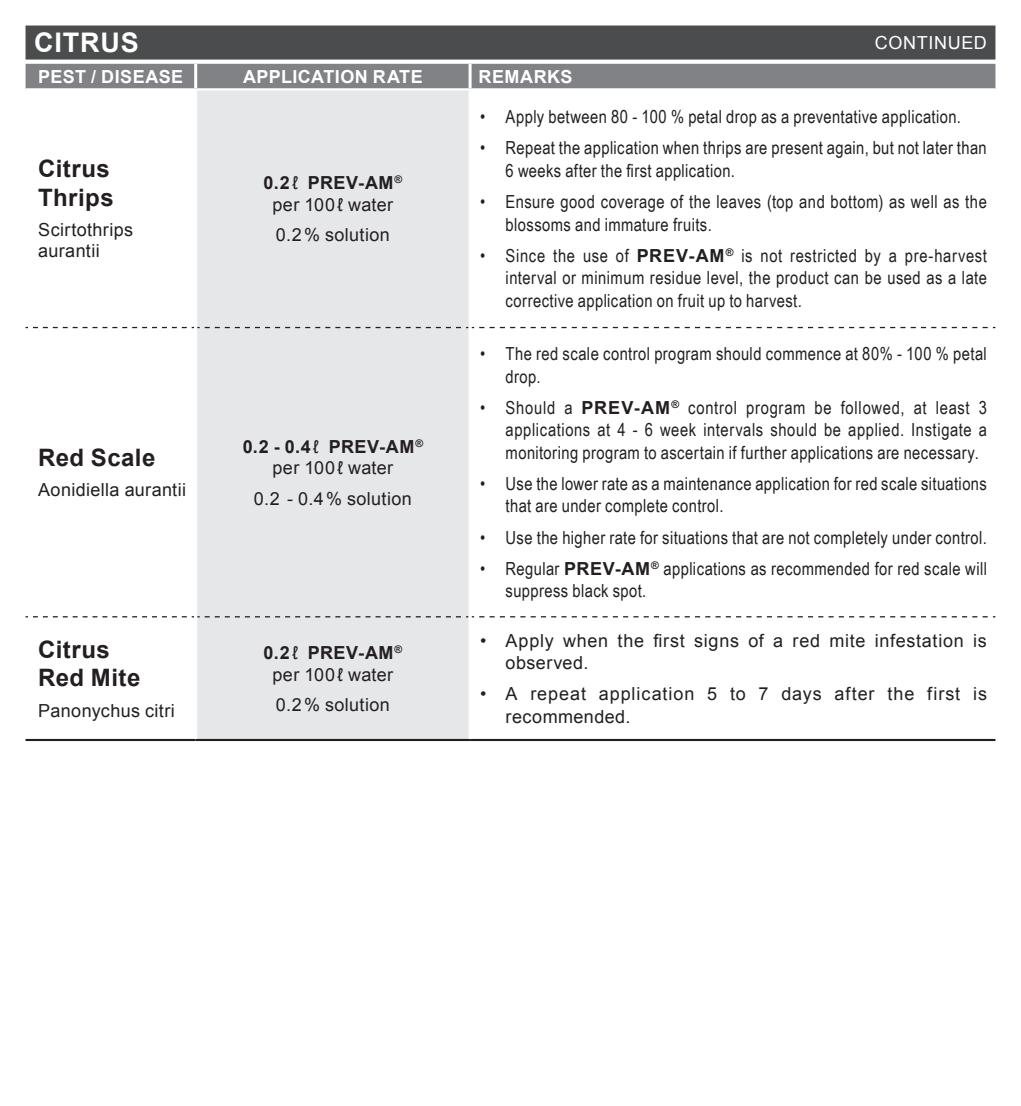
<style>
.page{position:relative;width:1021px;height:1106px;background:#fff}
.page>*{position:absolute;margin:0;border:0;box-sizing:border-box;transform-origin:0 0}
.TABLE___H1{font:700 27px "Arial";letter-spacing:.03em;color:#fff}
.TARGET_PEST{font:700 24px/28.8px "Arial";letter-spacing:.02em;color:#231f20}
.t1{font:18px/22.5px "Arial Narrow";letter-spacing:.02em;color:#231f20}
.MAIN_BODY_TEXT{font:18px/21.6px "Arial";letter-spacing:.025em;color:#231f20}
.MAIN_BODY_TEXT-2{font:18px/22.5px "Arial";letter-spacing:.05em;color:#231f20}
.MAIN_BODY_TEXT-3{font:700 18px "Arial";letter-spacing:.03em;color:#231f20}
.MAIN_BODY_TEXT-4{font:700 18px "Arial";letter-spacing:.025em;color:#fff}
.MAIN_BODY_TEXT-5{font:18px "Arial";letter-spacing:.035em;color:#fff}
.s1{font-weight:400}
.s2{font-family:"Arial";font-weight:700}
</style>
<div class="page">
<div style="left:197px;top:90px;width:271px;height:649px;background:#e6e7e9"></div>
<hr style="left:26px;top:739px;width:170px;height:2px;background:#231f20">
<hr style="left:196px;top:739px;width:274px;height:2px;background:#231f20">
<hr style="left:470px;top:739px;width:525px;height:2px;background:#231f20">
<svg style="left:26px;top:327px;width:969px;height:1px"></svg>
<svg style="left:26px;top:616px;width:969px;height:1px"></svg>
<hr style="left:194px;top:327px;width:3px;height:290px;background:#fff">
<hr style="left:468px;top:327px;width:3px;height:290px;background:#fff">
<svg style="left:26px;top:26px;width:969px;height:63px;background:#6e6f71"></svg>
<p class="TABLE___H1" style="left:34px;top:25px;width:106px">CITRUS</p>
<p class="MAIN_BODY_TEXT-5" style="left:874px;top:31px;width:114px">CONTINUED</p>
<p class="MAIN_BODY_TEXT-4" style="left:38px;top:64px;width:146px">PEST / DISEASE</p>
<p class="MAIN_BODY_TEXT-4" style="left:243px;top:64px;width:181px">APPLICATION RATE</p>
<p class="MAIN_BODY_TEXT-4" style="left:478px;top:64px;width:95px">REMARKS</p>
<p class="TARGET_PEST" style="left:38px;top:155px;width:77px">Citrus<br>Thrips</p>
<p class="MAIN_BODY_TEXT" style="left:38px;top:219px;width:96px">Scirtothrips aurantii</p>
<p class="TARGET_PEST" style="left:38px;top:444px;width:119px">Red Scale</p>
<p class="MAIN_BODY_TEXT" style="left:38px;top:479px;width:149px">Aonidiella aurantii</p>
<p class="TARGET_PEST" style="left:38px;top:635px;width:104px">Citrus<br>Red Mite</p>
<p class="MAIN_BODY_TEXT" style="left:38px;top:699px;width:138px">Panonychus citri</p>
<p class="MAIN_BODY_TEXT-3" style="left:264px;top:171px;width:140px">0.2<span class="s1">ℓ</span> PREV-AM<sup>®</sup></p>
<p class="MAIN_BODY_TEXT" style="left:272px;top:194px;width:122px">per 100ℓ water</p>
<p class="MAIN_BODY_TEXT" style="left:276px;top:224px;width:116px">0.2% solution</p>
<p class="MAIN_BODY_TEXT-3" style="left:243px;top:434px;width:182px">0.2 - 0.4<span class="s1">ℓ</span> PREV-AM<sup>®</sup></p>
<p class="MAIN_BODY_TEXT" style="left:272px;top:457px;width:122px">per 100ℓ water</p>
<p class="MAIN_BODY_TEXT" style="left:254px;top:487px;width:160px">0.2 - 0.4% solution</p>
<p class="MAIN_BODY_TEXT-3" style="left:264px;top:641px;width:140px">0.2<span class="s1">ℓ</span> PREV-AM<sup>®</sup></p>
<p class="MAIN_BODY_TEXT" style="left:272px;top:663px;width:122px">per 100ℓ water</p>
<p class="MAIN_BODY_TEXT" style="left:276px;top:694px;width:116px">0.2% solution</p>
<p class="t1" style="left:480px;top:105px;width:482px">• Apply between 80 - 100 % petal drop as a preventative application.</p>
<p class="t1" style="left:505px;top:136px;width:482px;text-indent:-26px">• Repeat the application when thrips are present again, but not later than<br>6 weeks after the first application.</p>
<p class="t1" style="left:505px;top:190px;width:483px;text-indent:-26px">• Ensure good coverage of the leaves (top and bottom) as well as the blossoms and immature fruits.</p>
<p class="t1" style="left:505px;top:243px;width:483px;text-align:justify;text-indent:-26px">• Since the use of <span class="s2">PREV-AM</span><sup>®</sup> is not restricted by a pre-harvest interval or minimum residue level, the product can be used as a late corrective application on fruit up to harvest.</p>
<p class="t1" style="left:505px;top:342px;width:483px;text-indent:-26px">• The red scale control program should commence at 80% - 100 % petal drop.</p>
<p class="t1" style="left:505px;top:396px;width:483px;text-align:justify;text-indent:-26px">• Should a <span class="s2">PREV-AM</span><sup>®</sup> control program be followed, at least 3 applications at 4 - 6 week intervals should be applied. Instigate a monitoring program to ascertain if further applications are necessary.</p>
<p class="t1" style="left:505px;top:472px;width:483px;text-indent:-26px">• Use the lower rate as a maintenance application for red scale situations that are under complete control.</p>
<p class="t1" style="left:480px;top:525px;width:508px">• Use the higher rate for situations that are not completely under control.</p>
<p class="t1" style="left:505px;top:556px;width:483px;text-indent:-26px">• Regular <span class="s2">PREV-AM</span><sup>®</sup> applications as recommended for red scale will suppress black spot.</p>
<p class="MAIN_BODY_TEXT" style="left:505px;top:629px;width:483px;line-height:22.5px;text-indent:-26px">• Apply when the first signs of a red mite infestation is observed.</p>
<p class="MAIN_BODY_TEXT-2" style="left:505px;top:683px;width:483px;text-indent:-26px">• A repeat application 5 to 7 days after the first is recommended.</p>
</div>
